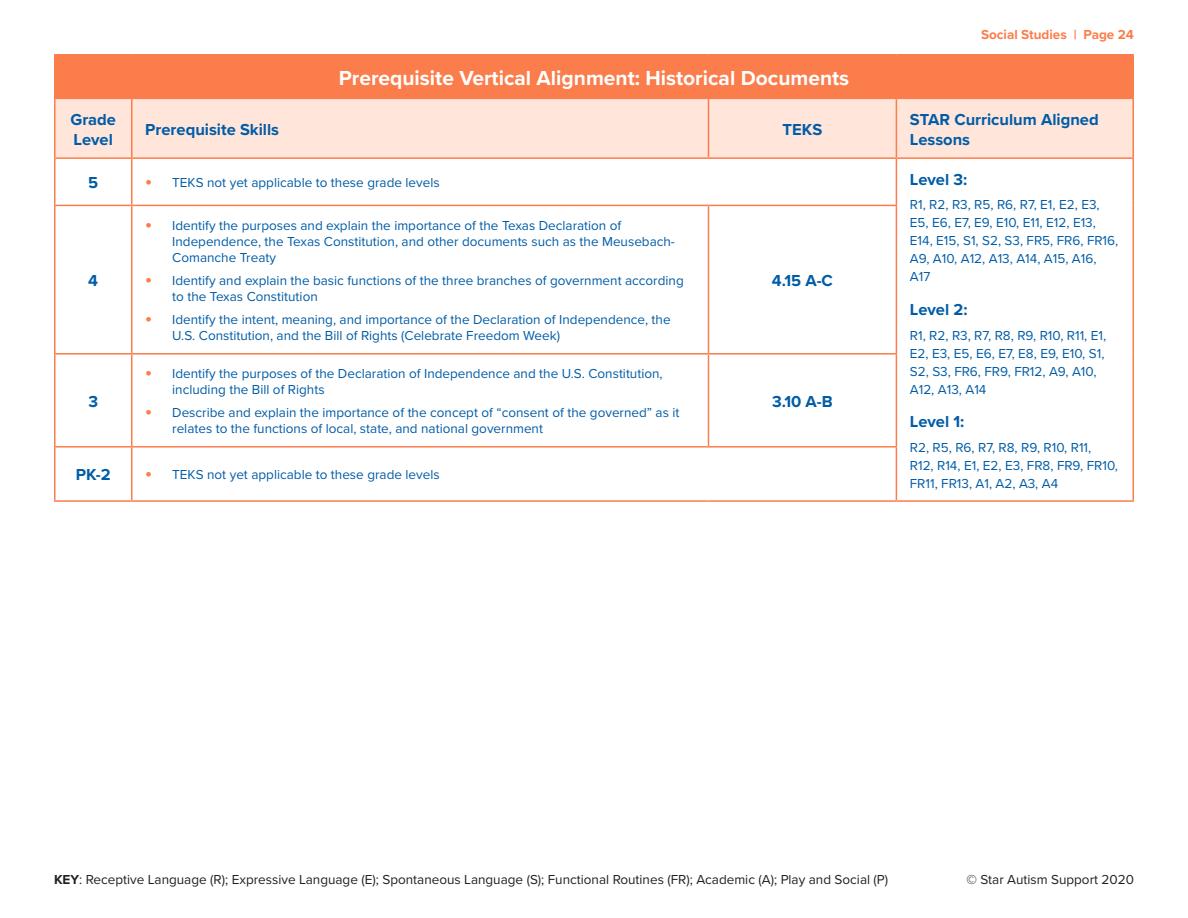
<style>
.page{position:relative;width:1188px;height:918px;background:#fff}
.page>*{position:absolute;margin:0;border:0;box-sizing:border-box;transform-origin:0 0}
.Table_Header{font:700 21px "Proxima Nova";color:#fff}
.Table_Subheader{font:700 16.5px/19.8px "Proxima Nova";color:#005ca7}
.Grade_Level_and_TEKS{font:700 16.5px "Proxima Nova";color:#005ca7}
.Aligned_Lessons_-_He{font:700 16.5px "Proxima Nova";color:#005ca7}
.Aligned_Lessons_-_Bo{font:13.5px/18px "Proxima Nova";color:#005ca7}
.t1{font:13.5px "Proxima Nova";color:#231f20}
.t2{font:700 13.5px "Proxima Nova";color:#fb7d4c}
.s1{font-weight:700;font-size:19.5px;color:#fb7d4c}
.s2{font-weight:700}
</style>
<div class="page">
<div style="left:55px;top:55px;width:1078px;height:43px;background:#fb7d4c"></div>
<div style="left:56px;top:99px;width:1076px;height:58px;background:#ffe5da"></div>
<hr style="left:54px;top:99px;width:2px;height:58px;background:#fb7d4c">
<hr style="left:131px;top:99px;width:2px;height:58px;background:#fb7d4c">
<hr style="left:708px;top:99px;width:1px;height:58px;background:#fb7d4c">
<hr style="left:896px;top:99px;width:1px;height:58px;background:#fb7d4c">
<hr style="left:1132px;top:99px;width:2px;height:58px;background:#fb7d4c">
<hr style="left:54px;top:157px;width:78px;height:2px;background:#fb7d4c">
<hr style="left:54px;top:159px;width:2px;height:46px;background:#fb7d4c">
<hr style="left:132px;top:157px;width:576px;height:2px;background:#fb7d4c">
<hr style="left:131px;top:159px;width:2px;height:46px;background:#fb7d4c">
<hr style="left:708px;top:157px;width:188px;height:2px;background:#fb7d4c">
<hr style="left:896px;top:157px;width:238px;height:2px;background:#fb7d4c">
<hr style="left:896px;top:159px;width:1px;height:46px;background:#fb7d4c">
<hr style="left:1132px;top:159px;width:2px;height:46px;background:#fb7d4c">
<hr style="left:54px;top:205px;width:78px;height:1px;background:#fb7d4c">
<hr style="left:54px;top:206px;width:2px;height:147px;background:#fb7d4c">
<hr style="left:132px;top:205px;width:576px;height:1px;background:#fb7d4c">
<hr style="left:131px;top:206px;width:2px;height:147px;background:#fb7d4c">
<hr style="left:708px;top:205px;width:189px;height:1px;background:#fb7d4c">
<hr style="left:708px;top:206px;width:1px;height:147px;background:#fb7d4c">
<hr style="left:896px;top:206px;width:1px;height:147px;background:#fb7d4c">
<hr style="left:1132px;top:205px;width:2px;height:149px;background:#fb7d4c">
<hr style="left:54px;top:353px;width:78px;height:2px;background:#fb7d4c">
<hr style="left:54px;top:355px;width:2px;height:91px;background:#fb7d4c">
<hr style="left:132px;top:353px;width:576px;height:2px;background:#fb7d4c">
<hr style="left:131px;top:355px;width:2px;height:91px;background:#fb7d4c">
<hr style="left:708px;top:353px;width:189px;height:2px;background:#fb7d4c">
<hr style="left:708px;top:355px;width:1px;height:91px;background:#fb7d4c">
<hr style="left:896px;top:355px;width:1px;height:91px;background:#fb7d4c">
<hr style="left:1132px;top:354px;width:2px;height:93px;background:#fb7d4c">
<hr style="left:54px;top:446px;width:78px;height:2px;background:#fb7d4c">
<hr style="left:54px;top:448px;width:2px;height:52px;background:#fb7d4c">
<hr style="left:132px;top:446px;width:576px;height:2px;background:#fb7d4c">
<hr style="left:131px;top:448px;width:2px;height:52px;background:#fb7d4c">
<hr style="left:708px;top:446px;width:189px;height:2px;background:#fb7d4c">
<hr style="left:896px;top:448px;width:1px;height:52px;background:#fb7d4c">
<hr style="left:1132px;top:447px;width:2px;height:53px;background:#fb7d4c">
<hr style="left:54px;top:500px;width:78px;height:2px;background:#fb7d4c">
<hr style="left:132px;top:500px;width:576px;height:2px;background:#fb7d4c">
<hr style="left:708px;top:500px;width:188px;height:2px;background:#fb7d4c">
<hr style="left:896px;top:500px;width:238px;height:2px;background:#fb7d4c">
<hr style="left:54px;top:54px;width:78px;height:2px;background:#fb7d4c">
<hr style="left:54px;top:55px;width:2px;height:43px;background:#fb7d4c">
<hr style="left:132px;top:54px;width:576px;height:2px;background:#fb7d4c">
<hr style="left:708px;top:54px;width:188px;height:2px;background:#fb7d4c">
<hr style="left:896px;top:54px;width:238px;height:2px;background:#fb7d4c">
<hr style="left:1132px;top:55px;width:2px;height:43px;background:#fb7d4c">
<hr style="left:54px;top:98px;width:78px;height:1px;background:#fb7d4c">
<hr style="left:132px;top:98px;width:576px;height:1px;background:#fb7d4c">
<hr style="left:708px;top:98px;width:188px;height:1px;background:#fb7d4c">
<hr style="left:896px;top:98px;width:238px;height:1px;background:#fb7d4c">
<p class="Table_Header" style="left:339px;top:62px;width:512px">Prerequisite Vertical Alignment: Historical Documents</p>
<p class="t2" style="left:981px;top:24px;width:154px">Social Studies | Page 24</p>
<p class="Table_Subheader" style="left:70px;top:109px;width:47px">Grade<br>Level</p>
<p class="Table_Subheader" style="left:145px;top:119px;width:135px">Prerequisite Skills</p>
<p class="Table_Subheader" style="left:783px;top:119px;width:41px">TEKS</p>
<p class="Table_Subheader" style="left:910px;top:109px;width:190px">STAR Curriculum Aligned<br>Lessons</p>
<p class="Grade_Level_and_TEKS" style="left:88px;top:171px;width:12px">5</p>
<p class="Aligned_Lessons_-_Bo" style="left:145px;top:173px;width:296px"><span class="s1">•</span> TEKS not yet applicable to these grade levels</p>
<p class="Aligned_Lessons_-_He" style="left:910px;top:167px;width:59px">Level 3:</p>
<p class="Aligned_Lessons_-_Bo" style="left:910px;top:195px;width:210px">R1, R2, R3, R5, R6, R7, E1, E2, E3,<br>E5, E6, E7, E9, E10, E11, E12, E13,<br>E14, E15, S1, S2, S3, FR5, FR6, FR16,<br>A9, A10, A12, A13, A14, A15, A16,<br>A17</p>
<p class="Aligned_Lessons_-_He" style="left:910px;top:297px;width:59px">Level 2:</p>
<p class="Aligned_Lessons_-_Bo" style="left:910px;top:325px;width:198px">R1, R2, R3, R7, R8, R9, R10, R11, E1,<br>E2, E3, E5, E6, E7, E8, E9, E10, S1,<br>S2, S3, FR6, FR9, FR12, A9, A10,<br>A12, A13, A14</p>
<p class="Aligned_Lessons_-_He" style="left:910px;top:409px;width:56px">Level 1:</p>
<p class="Aligned_Lessons_-_Bo" style="left:910px;top:437px;width:210px">R2, R5, R6, R7, R8, R9, R10, R11,<br>R12, R14, E1, E2, E3, FR8, FR9, FR10,<br>FR11, FR13, A1, A2, A3, A4</p>
<p class="Aligned_Lessons_-_Bo" style="left:172px;top:216px;width:504px;line-height:16.2px;text-indent:-27px"><span class="s1">•</span> Identify the purposes and explain the importance of the Texas Declaration of<br>Independence, the Texas Constitution, and other documents such as the Meusebach-<br>Comanche Treaty</p>
<p class="Aligned_Lessons_-_Bo" style="left:172px;top:272px;width:513px;line-height:16.2px;text-indent:-27px"><span class="s1">•</span> Identify and explain the basic functions of the three branches of government according to the Texas Constitution</p>
<p class="Aligned_Lessons_-_Bo" style="left:172px;top:311px;width:500px;line-height:16.2px;text-indent:-27px"><span class="s1">•</span> Identify the intent, meaning, and importance of the Declaration of Independence, the<br>U.S. Constitution, and the Bill of Rights (Celebrate Freedom Week)</p>
<p class="Grade_Level_and_TEKS" style="left:772px;top:268px;width:63px">4.15 A-C</p>
<p class="Grade_Level_and_TEKS" style="left:88px;top:268px;width:11px">4</p>
<p class="Aligned_Lessons_-_Bo" style="left:172px;top:365px;width:492px;line-height:16.2px;text-indent:-27px"><span class="s1">•</span> Identify the purposes of the Declaration of Independence and the U.S. Constitution, including the Bill of Rights</p>
<p class="Aligned_Lessons_-_Bo" style="left:172px;top:404px;width:509px;line-height:16.2px;text-indent:-27px"><span class="s1">•</span> Describe and explain the importance of the concept of “consent of the governed” as it relates to the functions of local, state, and national government</p>
<p class="Grade_Level_and_TEKS" style="left:88px;top:389px;width:11px">3</p>
<p class="Grade_Level_and_TEKS" style="left:772px;top:389px;width:62px">3.10 A-B</p>
<p class="Grade_Level_and_TEKS" style="left:76px;top:463px;width:36px">PK-2</p>
<p class="Aligned_Lessons_-_Bo" style="left:145px;top:465px;width:296px"><span class="s1">•</span> TEKS not yet applicable to these grade levels</p>
<p class="t1" style="left:54px;top:870px;width:836px"><span class="s2">KEY</span>: Receptive Language (R); Expressive Language (E); Spontaneous Language (S); Functional Routines (FR); Academic (A); Play and Social (P)</p>
<p class="t1" style="left:967px;top:870px;width:169px">© Star Autism Support 2020</p>
</div>
